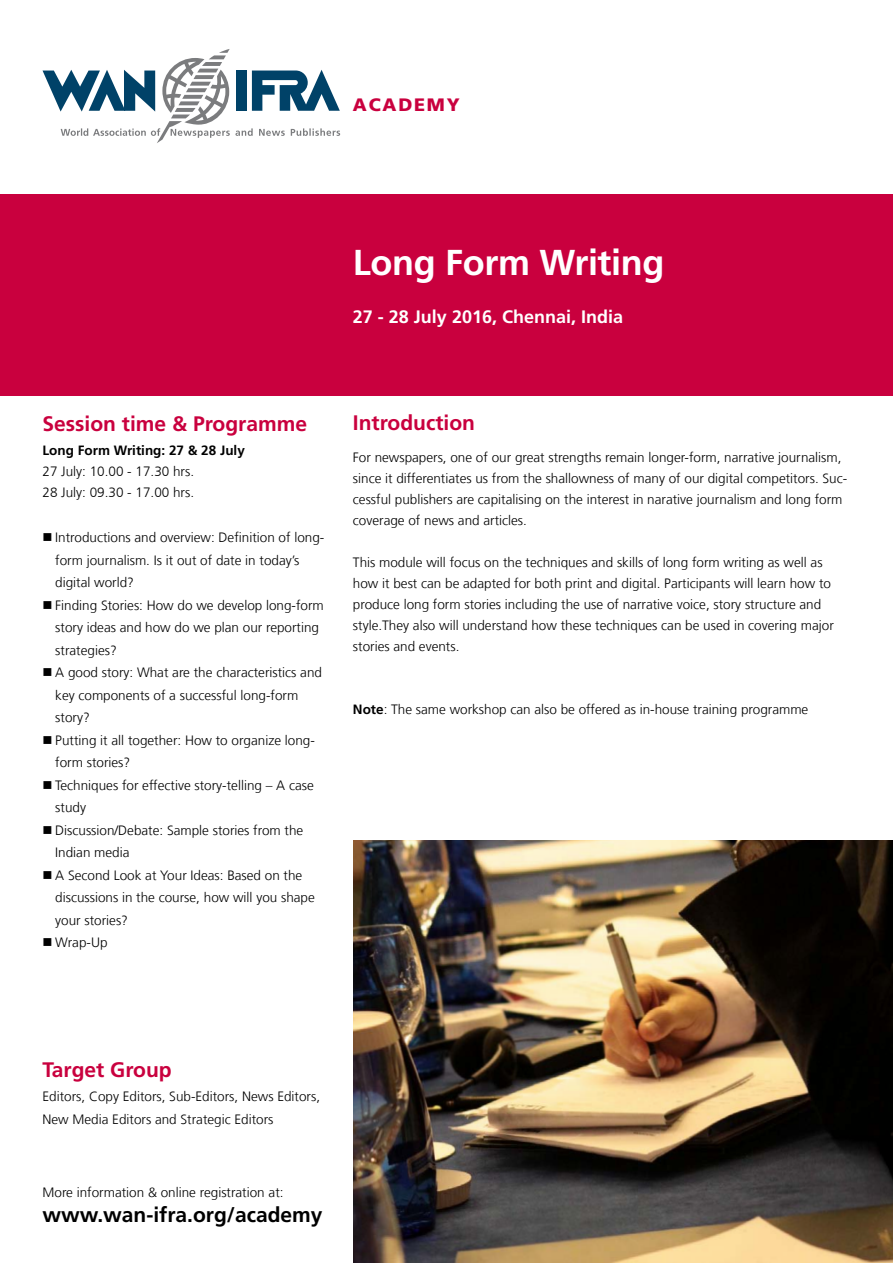
<style>
.page{position:relative;width:893px;height:1263px;background:#fff}
.page>*{position:absolute;margin:0;border:0;box-sizing:border-box;transform-origin:0 0}
.t1{font:700 36px "Frutiger LT Com";letter-spacing:-.01em;color:#fff}
.t2{font:700 21px "Frutiger LT Com";color:#c9003e}
.t3{font:700 21px "Frutiger LT Com";color:#000}
.t4{font:700 18px "Frutiger LT Com";color:#fff}
.t5{font:900 18px "Frutiger LT Com";letter-spacing:.1em;color:#c9003e}
.t6{font:300 13.5px/22.5px "Frutiger LT Com";color:#000}
.t7{font:700 13.5px "Frutiger LT Com";color:#000}
.s1{font-weight:700}
</style>
<div class="page">
<div style="left:0;top:194px;width:893px;height:201px;background:#c9003e"></div>
<img style="left:353px;top:841px;width:540px;height:422px">
<svg style="left:43px;top:49px;width:297px;height:94px"></svg>
<h3 class="t5" style="left:353px;top:94px;width:108px">ACADEMY</h3>
<h1 class="t1" style="left:353px;top:241px;width:313px">Long Form Writing</h1>
<h3 class="t4" style="left:353px;top:306px;width:272px">27 - 28 July 2016, Chennai, India</h3>
<h2 class="t2" style="left:43px;top:411px;width:266px">Session time &amp; Programme</h2>
<p class="t7" style="left:43px;top:442px;width:204px">Long Form Writing: 27 &amp; 28 July</p>
<p class="t6" style="left:43px;top:461px;width:153px;line-height:21px">27 July: 10.00 - 17.30 hrs.<br>28 July: 09.30 - 17.00 hrs.</p>
<p class="t6" style="left:55px;top:526px;width:271px">Introductions and overview: Definition of long&shy;form journalism. Is it out of date in today’s digital world?<br>Finding Stories: How do we develop long-form story ideas and how do we plan our reporting strategies?<br>A good story: What are the characteristics and key components of a successful long-form story?<br>Putting it all together: How to organize long&shy;form stories?<br>Techniques for effective story-telling – A case study<br>Discussion/Debate: Sample stories from the<br>Indian media<br>A Second Look at Your Ideas: Based on the discussions in the course, how will you shape your stories?<br>Wrap-Up</p>
<h2 class="t2" style="left:353px;top:410px;width:124px">Introduction</h2>
<p class="t6" style="left:353px;top:447px;width:496px;line-height:21px">For newspapers, one of our great strengths remain longer-form, narrative journalism, since it differentiates us from the shallowness of many of our digital competitors. Suc&shy;cessful publishers are capitalising on the interest in narative journalism and long form coverage of news and articles.</p>
<p class="t6" style="left:353px;top:552px;width:482px;line-height:21px">This module will focus on the techniques and skills of long form writing as well as how it best can be adapted for both print and digital. Participants will learn how to produce long form stories including the use of narrative voice, story structure and style.They also will understand how these techniques can be used in covering major stories and events.</p>
<p class="t6" style="left:353px;top:698px;width:457px"><span class="s1">Note</span>: The same workshop can also be offered as in-house training programme</p>
<h2 class="t2" style="left:43px;top:1058px;width:131px">Target Group</h2>
<p class="t6" style="left:43px;top:1085px;width:279px">Editors, Copy Editors, Sub-Editors, News Editors,<br>New Media Editors and Strategic Editors</p>
<p class="t6" style="left:43px;top:1181px;width:243px">More information &amp; online registration at:</p>
<h2 class="t3" style="left:43px;top:1202px;width:282px">www.wan-ifra.org/academy</h2>
</div>
